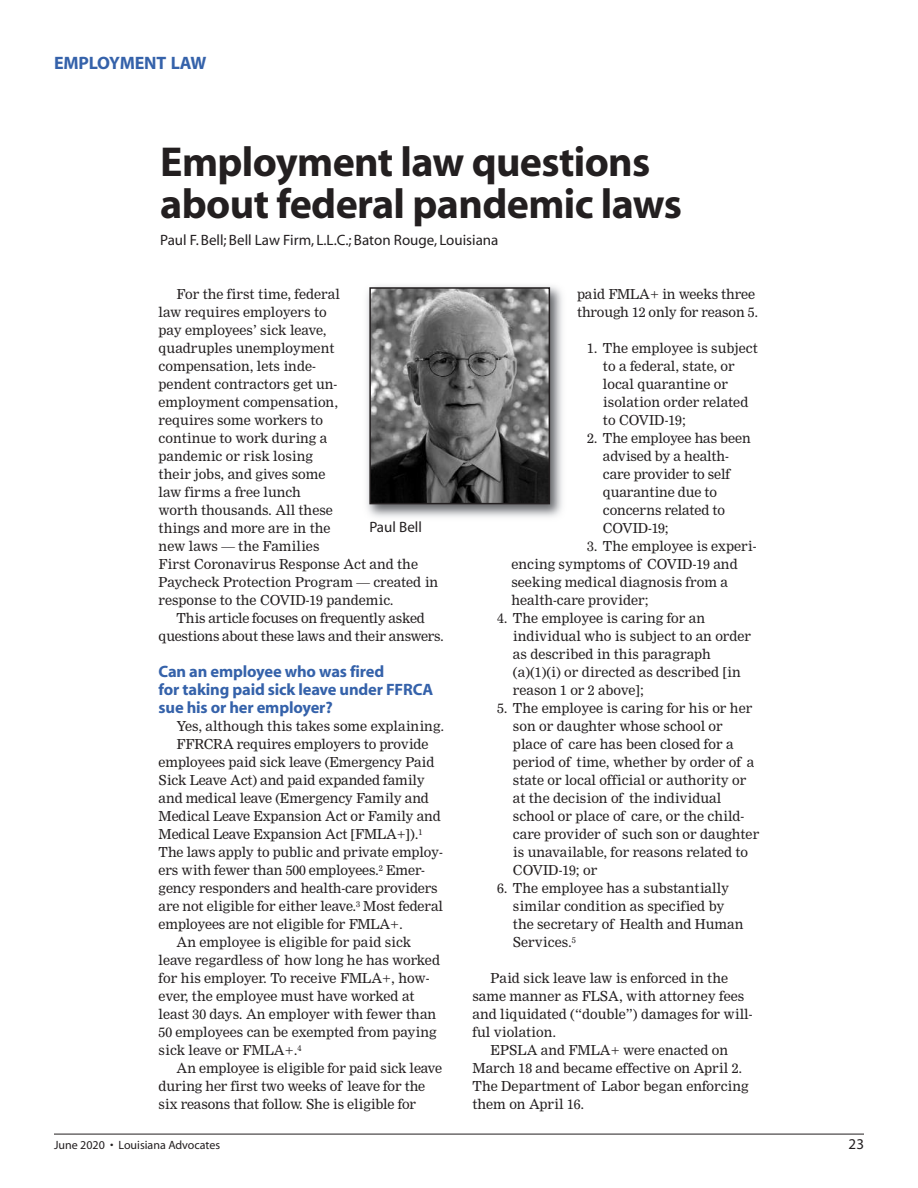
<style>
.page{position:relative;width:918px;height:1188px;background:#fff}
.page>*{position:absolute;margin:0;border:0;box-sizing:border-box;transform-origin:0 0}
.t1{font:700 42px/42px "Myriad";letter-spacing:-.015em;color:#231f20}
.t2{font:700 18px "Myriad";letter-spacing:-.01em;color:#3562aa}
.t3{font:700 16.5px/18px "Myriad";letter-spacing:-.01em;color:#3562aa}
.t4{font:15px "Myriad";color:#231f20}
.t5{font:13.5px/18px "Nimrod";color:#231f20}
.t6{font:13.5px/18px "Nimrod";letter-spacing:-.02em;color:#231f20;text-align:center}
.t7{font:12px "Myriad";color:#231f20}
</style>
<div class="page">
<hr style="left:54px;top:1134px;width:810px;height:1px;background:#231f20">
<img style="left:367px;top:286px;width:195px;height:231px">
<img style="left:372px;top:290px;width:175px;height:211px">
<div style="left:369px;top:287px;width:181px;height:217px;border:2px solid #231f20"></div>
<h2 class="t2" style="left:54px;top:56px;width:154px">EMPLOYMENT LAW</h2>
<h1 class="t1" style="left:160px;top:145px;width:523px">Employment law questions about federal pandemic laws</h1>
<p class="t4" style="left:160px;top:235px;width:340px">Paul F. Bell; Bell Law Firm, L.L.C.; Baton Rouge, Louisiana</p>
<p class="t5" style="left:159px;top:285px;width:281px;text-indent:18px">For the first time, federal<br>law requires employers to<br>pay employees’ sick leave,<br>quadruples unemployment<br>compensation, lets inde-<br>pendent contractors get un-<br>employment compensation,<br>requires some workers to<br>continue to work during a<br>pandemic or risk losing<br>their jobs, and gives some<br>law firms a free lunch<br>worth thousands. All these<br>things and more are in the<br>new laws — the Families<br>First Coronavirus Response Act and the<br>Paycheck Protection Program — created in response to the COVID-19 pandemic.</p>
<p class="t6" style="left:159px;top:609px;width:287px">This article focuses on frequently asked questions about these laws and their answers.</p>
<p class="t3" style="left:159px;top:664px;width:276px">Can an employee who was fired<br>for taking paid sick leave under FFRCA sue his or her employer?</p>
<p class="t5" style="left:177px;top:717px;width:269px">Yes, although this takes some explaining.</p>
<p class="t5" style="left:177px;top:735px;width:253px">FFRCRA requires employers to provide</p>
<p class="t5" style="left:159px;top:753px;width:277px">employees paid sick leave (Emergency Paid</p>
<p class="t5" style="left:159px;top:771px;width:268px">Sick Leave Act) and paid expanded family</p>
<p class="t5" style="left:159px;top:789px;width:272px">and medical leave (Emergency Family and</p>
<p class="t5" style="left:159px;top:807px;width:284px">Medical Leave Expansion Act or Family and</p>
<p class="t5" style="left:159px;top:825px;width:265px">Medical Leave Expansion Act [FMLA+]).<sup>1</sup></p>
<p class="t5" style="left:159px;top:843px;width:286px">The laws apply to public and private employ-</p>
<p class="t5" style="left:159px;top:861px;width:268px">ers with fewer than 500 employees.<sup>2</sup> Emer-</p>
<p class="t5" style="left:159px;top:879px;width:281px">gency responders and health-care providers</p>
<p class="t5" style="left:159px;top:897px;width:286px">are not eligible for either leave.<sup>3</sup> Most federal</p>
<p class="t5" style="left:159px;top:915px;width:246px">employees are not eligible for FMLA+.</p>
<p class="t5" style="left:177px;top:933px;width:236px">An employee is eligible for paid sick</p>
<p class="t5" style="left:159px;top:951px;width:283px">leave regardless of how long he has worked</p>
<p class="t5" style="left:159px;top:969px;width:272px">for his employer. To receive FMLA+, how-</p>
<p class="t5" style="left:159px;top:987px;width:257px">ever, the employee must have worked at</p>
<p class="t5" style="left:159px;top:1005px;width:279px">least 30 days. An employer with fewer than</p>
<p class="t5" style="left:159px;top:1023px;width:280px">50 employees can be exempted from paying</p>
<p class="t5" style="left:159px;top:1041px;width:145px">sick leave or FMLA+.<sup>4</sup></p>
<p class="t5" style="left:177px;top:1059px;width:267px">An employee is eligible for paid sick leave</p>
<p class="t5" style="left:159px;top:1077px;width:268px">during her first two weeks of leave for the</p>
<p class="t5" style="left:159px;top:1095px;width:259px">six reasons that follow. She is eligible for</p>
<p class="t4" style="left:369px;top:521px;width:54px">Paul Bell</p>
<p class="t5" style="left:577px;top:285px;width:183px">paid FMLA+ in weeks three through 12 only for reason 5.</p>
<p class="t5" style="left:603px;top:339px;width:156px;text-indent:-16px">1. The employee is subject to a federal, state, or local quarantine or isolation order related to COVID-19;</p>
<p class="t5" style="left:603px;top:429px;width:149px;text-indent:-16px">2. The employee has been advised by a health&shy;care provider to self quarantine due to concerns related to<br>COVID-19;</p>
<p class="t5" style="left:511px;top:537px;width:247px;text-indent:76px">3. The employee is experi&shy;encing symptoms of COVID-19 and seeking medical diagnosis from a health-care provider;</p>
<p class="t5" style="left:513px;top:609px;width:240px;text-indent:-16px">4. The employee is caring for an individual who is subject to an order as described in this paragraph (a)(1)(i) or directed as described [in reason 1 or 2 above];</p>
<p class="t5" style="left:513px;top:699px;width:248px;text-indent:-16px">5. The employee is caring for his or her son or daughter whose school or place of care has been closed for a period of time, whether by order of a state or local official or authority or at the decision of the individual school or place of care, or the child&shy;care provider of such son or daughter is unavailable, for reasons related to COVID-19; or</p>
<p class="t5" style="left:513px;top:879px;width:232px;text-indent:-16px">6. The employee has a substantially similar condition as specified by the secretary of Health and Human<br>Services.<sup>5</sup></p>
<p class="t5" style="left:491px;top:969px;width:239px">Paid sick leave law is enforced in the</p>
<p class="t5" style="left:473px;top:987px;width:273px">same manner as FLSA, with attorney fees</p>
<p class="t5" style="left:473px;top:1005px;width:282px">and liquidated (“double”) damages for will-</p>
<p class="t5" style="left:473px;top:1023px;width:85px">ful violation.</p>
<p class="t5" style="left:491px;top:1041px;width:239px">EPSLA and FMLA+ were enacted on</p>
<p class="t5" style="left:472px;top:1059px;width:271px">March 18 and became effective on April 2.</p>
<p class="t5" style="left:472px;top:1077px;width:278px">The Department of Labor began enforcing</p>
<p class="t5" style="left:472px;top:1095px;width:113px">them on April 16.</p>
<p class="t7" style="left:54px;top:1141px;width:168px">June 2020 • Louisiana Advocates</p>
<p class="t4" style="left:849px;top:1139px;width:17px">23</p>
</div>
